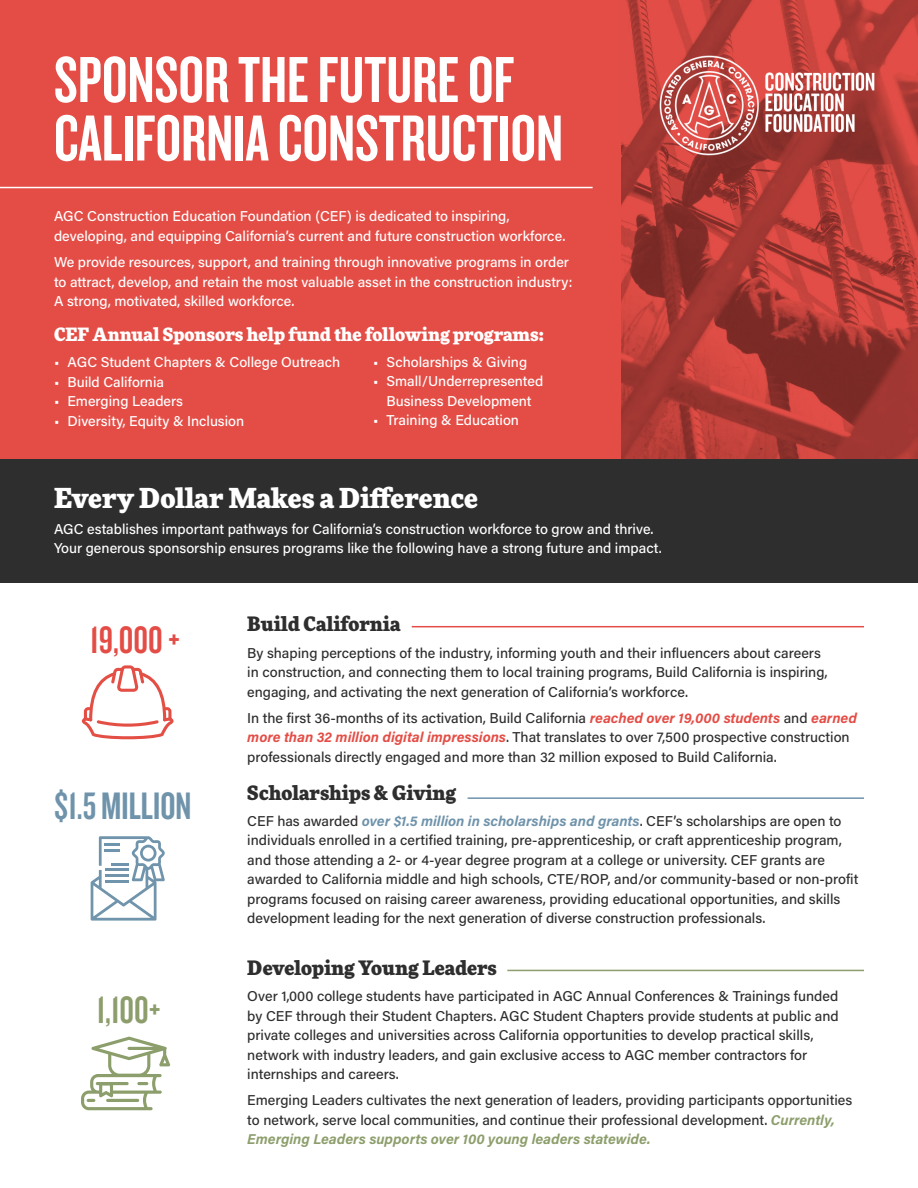
<style>
.page{position:relative;width:918px;height:1188px;background:#fff}
.page>*{position:absolute;margin:0;border:0;box-sizing:border-box;transform-origin:0 0}
.t1{font:67.5px/58.5px "Knockout 48 Featherweight";color:#fff}
.t2{font:39.75px "Knockout 48 Featherweight";color:#6f93ab}
.t3{font:39.75px "Knockout 48 Featherweight";color:#e44d46}
.t4{font:39.75px "Knockout 48 Featherweight";color:#8d9e6c}
.t5{font:900 27px "More Pro";color:#fff}
.t6{font:900 19.5px "More Pro";color:#2f2e2e}
.t7{font:900 18px "More Pro";color:#fff}
.t8{font:500 14.25px/19.5px "Acumin Pro";color:#2f2e2e}
.t9{font:500 14.25px/19.5px "Acumin Pro";color:#fff}
.s1{font-weight:700;font-style:italic;color:#e44d46}
.s2{font-weight:700;font-style:italic;color:#6f93ab}
.s3{font-weight:700;font-style:italic;color:#8d9e6c}
</style>
<div class="page">
<img style="left:621px;top:0;width:297px;height:459px">
<div style="left:0;top:0;width:621px;height:467px;background:#e44d46"></div>
<div style="left:0;top:459px;width:918px;height:123px;background:#2f2e2e"></div>
<hr style="left:0;top:187px;width:593px;height:1px;background:#fff">
<hr style="left:412px;top:626px;width:452px;height:1px;background:#e44d46">
<hr style="left:468px;top:797px;width:396px;height:2px;background:#6f93ab">
<hr style="left:507px;top:970px;width:357px;height:1px;background:#8d9e6c">
<svg style="left:82px;top:665px;width:92px;height:74px"></svg>
<svg style="left:91px;top:836px;width:74px;height:85px"></svg>
<hr style="left:104px;top:843px;width:15px;height:3px;background:#7094ab">
<hr style="left:104px;top:849px;width:15px;height:3px;background:#7094ab">
<hr style="left:111px;top:863px;width:18px;height:3px;background:#7094ab">
<hr style="left:106px;top:869px;width:23px;height:2px;background:#7094ab">
<hr style="left:106px;top:874px;width:23px;height:3px;background:#7094ab">
<hr style="left:106px;top:880px;width:23px;height:3px;background:#7094ab">
<svg style="left:81px;top:1037px;width:89px;height:73px"></svg>
<img style="left:659px;top:54px;width:222px;height:102px">
<p class="t1" style="left:54px;top:48px;width:511px">SPONSOR THE FUTURE OF<br>CALIFORNIA CONSTRUCTION</p>
<p class="t9" style="left:54px;top:206px;width:513px">AGC Construction Education Foundation (CEF) is dedicated to inspiring, developing, and equipping California’s current and future construction workforce.</p>
<p class="t9" style="left:54px;top:252px;width:520px">We provide resources, support, and training through innovative programs in order to attract, develop, and retain the most valuable asset in the construction industry:<br>A strong, motivated, skilled workforce.</p>
<p class="t7" style="left:54px;top:320px;width:491px">CEF Annual Sponsors help fund the following programs:</p>
<p class="t9" style="left:54px;top:352px;width:288px">• AGC Student Chapters &amp; College Outreach</p>
<p class="t9" style="left:54px;top:371px;width:112px">• Build California</p>
<p class="t9" style="left:54px;top:391px;width:131px">• Emerging Leaders</p>
<p class="t9" style="left:54px;top:410px;width:192px">• Diversity, Equity &amp; Inclusion</p>
<p class="t9" style="left:373px;top:352px;width:156px">• Scholarships &amp; Giving</p>
<p class="t9" style="left:373px;top:371px;width:172px;text-align:center">• Small/Underrepresented<br>Business Development</p>
<p class="t9" style="left:373px;top:410px;width:147px">• Training &amp; Education</p>
<p class="t5" style="left:54px;top:476px;width:426px">Every Dollar Makes a Difference</p>
<p class="t9" style="left:54px;top:519px;width:609px">AGC establishes important pathways for California’s construction workforce to grow and thrive.<br>Your generous sponsorship ensures programs like the following have a strong future and impact.</p>
<p class="t3" style="left:90px;top:616px;width:91px">19,000 +</p>
<p class="t2" style="left:54px;top:781px;width:139px">$1.5 MILLION</p>
<p class="t4" style="left:97px;top:986px;width:66px">1,100+</p>
<p class="t6" style="left:247px;top:609px;width:155px">Build California</p>
<p class="t8" style="left:247px;top:642px;width:582px">By shaping perceptions of the industry, informing youth and their influencers about careers in construction, and connecting them to local training programs, Build California is inspiring, engaging, and activating the next generation of California’s workforce.</p>
<p class="t8" style="left:247px;top:708px;width:611px">In the first 36-months of its activation, Build California <span class="s1">reached over 19,000 students</span> and <span class="s1">earned more than 32 million digital impressions</span>. That translates to over 7,500 prospective construction professionals directly engaged and more than 32 million exposed to Build California.</p>
<p class="t6" style="left:247px;top:777px;width:211px">Scholarships &amp; Giving</p>
<p class="t8" style="left:247px;top:811px;width:613px">CEF has awarded <span class="s2">over $1.5 million in scholarships and grants</span>. CEF’s scholarships are open to individuals enrolled in a certified training, pre-apprenticeship, or craft apprenticeship program, and those attending a 2- or 4-year degree program at a college or university. CEF grants are awarded to California middle and high schools, CTE/ROP, and/or community-based or non-profit programs focused on raising career awareness, providing educational opportunities, and skills development leading for the next generation of diverse construction professionals.</p>
<p class="t6" style="left:247px;top:952px;width:251px">Developing Young Leaders</p>
<p class="t8" style="left:247px;top:986px;width:593px">Over 1,000 college students have participated in AGC Annual Conferences &amp; Trainings funded by CEF through their Student Chapters. AGC Student Chapters provide students at public and private colleges and universities across California opportunities to develop practical skills, network with industry leaders, and gain exclusive access to AGC member contractors for internships and careers.</p>
<p class="t8" style="left:247px;top:1090px;width:607px">Emerging Leaders cultivates the next generation of leaders, providing participants opportunities to network, serve local communities, and continue their professional development. <span class="s3">Currently,<br>Emerging Leaders supports over 100 young leaders statewide.</span></p>
</div>
